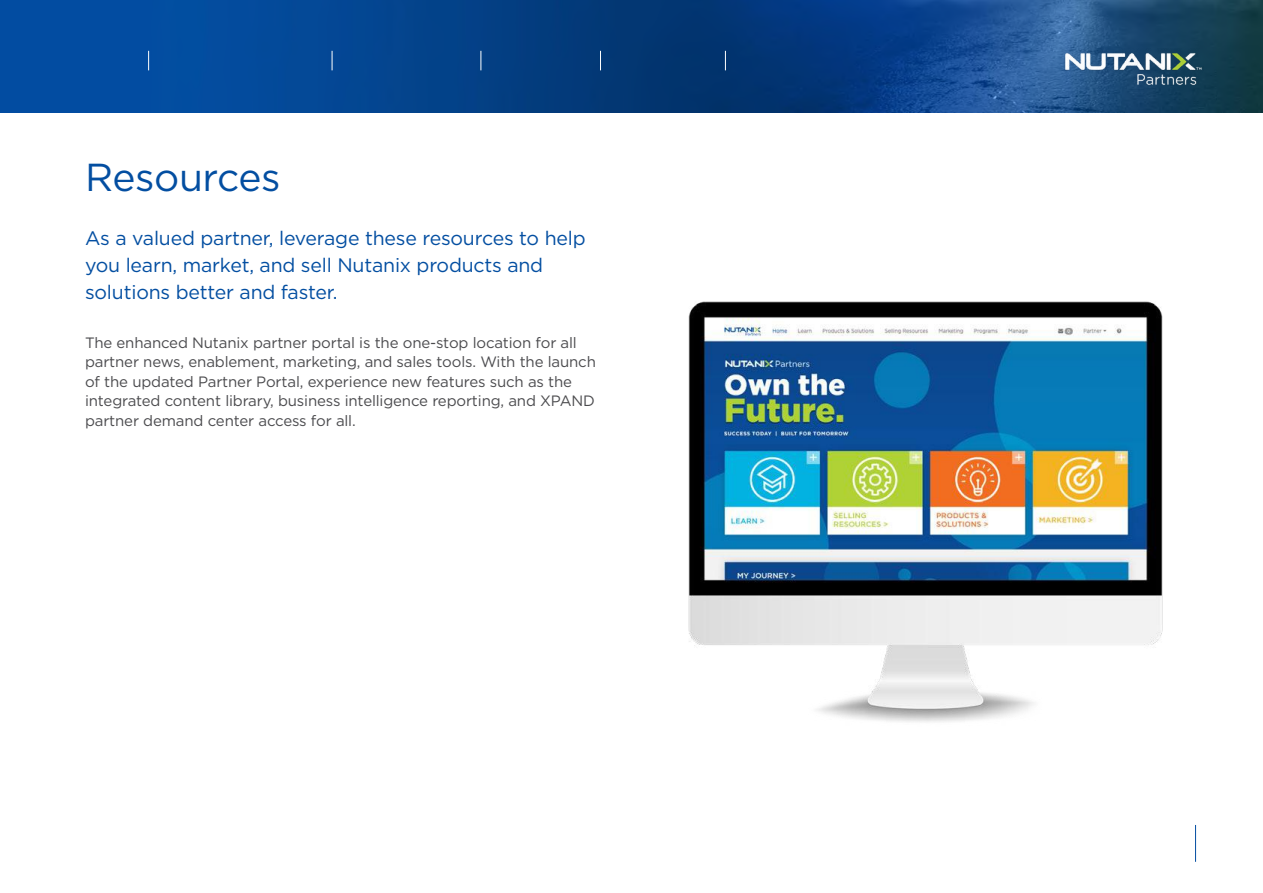
<style>
.page{position:relative;width:1263px;height:893px;background:#fff}
.page>*{position:absolute;margin:0;border:0;box-sizing:border-box;transform-origin:0 0}
.t1{font:39px "Gotham";letter-spacing:-.01em;color:#034ea1}
.t2{font:19.5px/27px "Gotham";letter-spacing:-.01em;color:#034ea1}
.t3{font:15px/19.5px "Gotham";letter-spacing:-.01em;color:#4b4b4e}
</style>
<div class="page">
<img style="left:688px;top:301px;width:475px;height:421px">
<hr style="left:1195px;top:825px;width:1px;height:37px;background:#034ea1">
<img style="left:0;top:0;width:1263px;height:113px">
<img style="left:1061px;top:48px;width:142px;height:37px">
<svg style="left:148px;top:51px;width:1px;height:19px"></svg>
<svg style="left:332px;top:51px;width:1px;height:19px"></svg>
<svg style="left:480px;top:51px;width:1px;height:19px"></svg>
<svg style="left:600px;top:51px;width:1px;height:19px"></svg>
<svg style="left:725px;top:51px;width:1px;height:19px"></svg>
<h1 class="t1" style="left:85px;top:152px;width:197px">Resources</h1>
<h2 class="t2" style="left:85px;top:224px;width:502px">As a valued partner, leverage these resources to help you learn, market, and sell Nutanix products and solutions better and faster.</h2>
<p class="t3" style="left:85px;top:333px;width:512px">The enhanced Nutanix partner portal is the one-stop location for all partner news, enablement, marketing, and sales tools. With the launch of the updated Partner Portal, experience new features such as the integrated content library, business intelligence reporting, and XPAND partner demand center access for all.</p>
</div>
